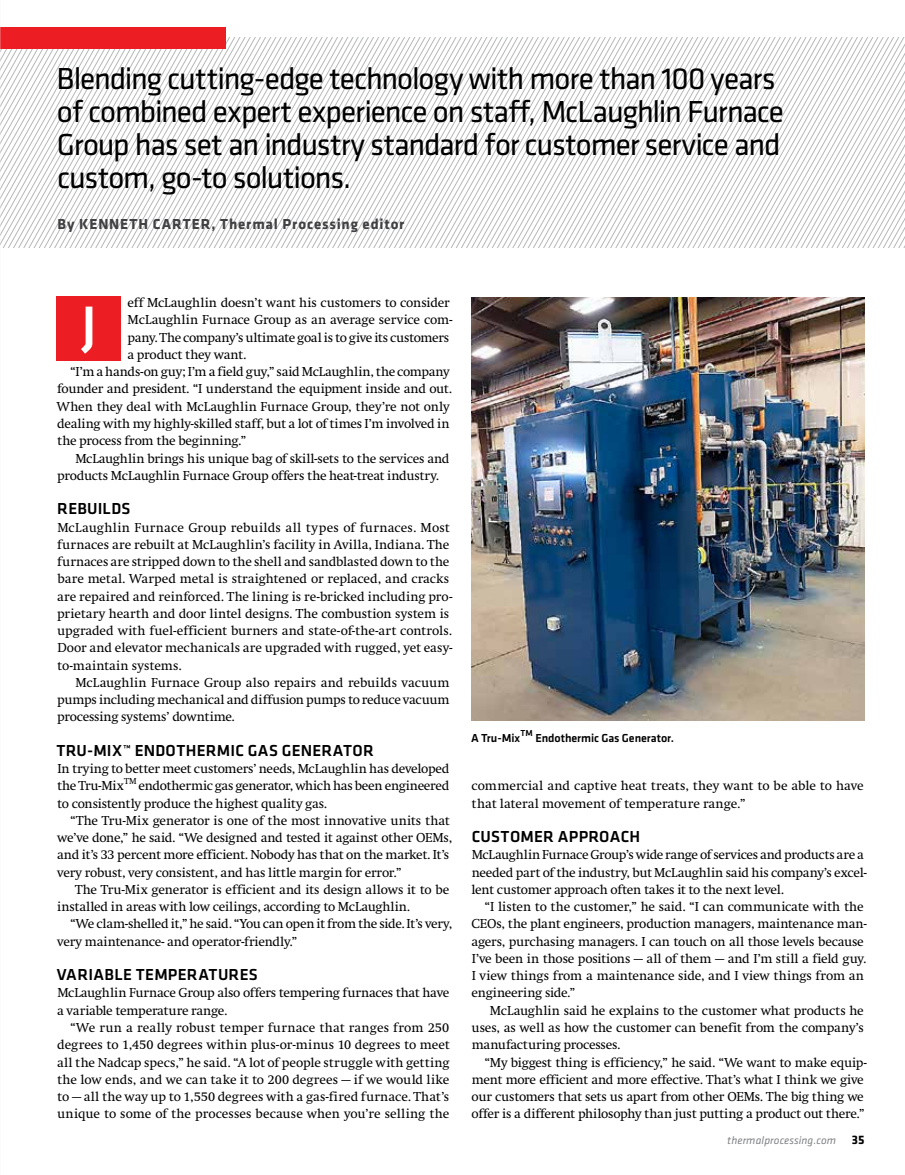
<style>
.page{position:relative;width:905px;height:1175px;background:#fff}
.page>*{position:absolute;margin:0;border:0;box-sizing:border-box;transform-origin:0 0}
.t1{font:500 54px "Klavika Basic";color:#fff}
.t2{font:31.5px/33px "Klavika Basic";letter-spacing:-.035em;color:#000}
.t3{font:500 16.5px "Klavika Basic";letter-spacing:.015em;color:#000}
.t4{font:700 15px "Klavika Basic";letter-spacing:.055em;color:#414042}
.t5{font:13.5px/17.2px "Swift";letter-spacing:-.015em;color:#000}
.t6{font:500 12px "Klavika Basic";letter-spacing:-.005em;color:#000}
.t7{font:italic 11.25px "Klavika Basic";letter-spacing:.01em;color:#808285}
.t8{font:500 9px "Klavika Basic";color:#000}
.s1{font-weight:700;font-style:normal;font-size:12.75px;color:#000}
</style>
<div class="page">
<svg style="left:1px;top:38px;width:903px;height:209px"></svg>
<div style="left:0;top:27px;width:225px;height:21px;background:#ed1d24"></div>
<img style="left:0;top:0;width:1px;height:1174px">
<div style="left:57px;top:296px;width:64px;height:64px;background:#ed1d24"></div>
<img style="left:471px;top:297px;width:393px;height:424px">
<h2 class="t2" style="left:57px;top:61px;width:729px">Blending cutting-edge technology with more than 100 years of combined expert experience on staff, McLaughlin Furnace Group has set an industry standard for customer service and custom, go-to solutions.</h2>
<p class="t4" style="left:58px;top:213px;width:348px">By KENNETH CARTER, Thermal Processing editor</p>
<p class="t5" style="left:127px;top:294px;width:324px">eff McLaughlin doesn’t want his customers to consider</p>
<p class="t5" style="left:128px;top:312px;width:326px">McLaughlin Furnace Group as an average service com-</p>
<p class="t5" style="left:127px;top:329px;width:323px">pany. The company’s ultimate goal is to give its customers</p>
<p class="t5" style="left:127px;top:346px;width:120px">a product they want.</p>
<p class="t5" style="left:70px;top:363px;width:381px">“I’m a hands-on guy; I’m a field guy,” said McLaughlin, the company</p>
<p class="t5" style="left:57px;top:381px;width:396px">founder and president. “I understand the equipment inside and out.</p>
<p class="t5" style="left:57px;top:398px;width:394px">When they deal with McLaughlin Furnace Group, they’re not only</p>
<p class="t5" style="left:57px;top:415px;width:394px">dealing with my highly-skilled staff, but a lot of times I’m involved in</p>
<p class="t5" style="left:57px;top:432px;width:190px">the process from the beginning.”</p>
<p class="t5" style="left:75px;top:450px;width:376px">McLaughlin brings his unique bag of skill-sets to the services and</p>
<p class="t5" style="left:57px;top:467px;width:383px">products McLaughlin Furnace Group offers the heat-treat industry.</p>
<p class="t3" style="left:57px;top:497px;width:75px">REBUILDS</p>
<p class="t5" style="left:57px;top:519px;width:396px">McLaughlin Furnace Group rebuilds all types of furnaces. Most furnaces are rebuilt at McLaughlin’s facility in Avilla, Indiana. The furnaces are stripped down to the shell and sandblasted down to the bare metal. Warped metal is straightened or replaced, and cracks are repaired and reinforced. The lining is re-bricked including pro&shy;prietary hearth and door lintel designs. The combustion system is upgraded with fuel-efficient burners and state-of-the-art controls.<br>Door and elevator mechanicals are upgraded with rugged, yet easy&shy;to-maintain systems.</p>
<p class="t5" style="left:57px;top:674px;width:394px;text-align:justify;text-indent:18px">McLaughlin Furnace Group also repairs and rebuilds vacuum pumps including mechanical and diffusion pumps to reduce vacuum processing systems’ downtime.</p>
<p class="t3" style="left:56px;top:739px;width:319px">TRU-MIX™ ENDOTHERMIC GAS GENERATOR</p>
<p class="t5" style="left:57px;top:760px;width:394px;text-align:justify">In trying to better meet customers’ needs, McLaughlin has developed the Tru-Mix<sup>TM</sup> endothermic gas generator, which has been engineered to consistently produce the highest quality gas.</p>
<p class="t5" style="left:57px;top:812px;width:396px;text-indent:13px">“The Tru-Mix generator is one of the most innovative units that we’ve done,” he said. “We designed and tested it against other OEMs, and it’s 33 percent more efficient. Nobody has that on the market. It’s very robust, very consistent, and has little margin for error.”</p>
<p class="t5" style="left:57px;top:881px;width:393px;text-indent:18px">The Tru-Mix generator is efficient and its design allows it to be installed in areas with low ceilings, according to McLaughlin.</p>
<p class="t5" style="left:57px;top:915px;width:396px;text-indent:13px">“We clam-shelled it,” he said. “You can open it from the side. It’s very, very maintenance- and operator-friendly.”</p>
<p class="t3" style="left:57px;top:963px;width:202px">VARIABLE TEMPERATURES</p>
<p class="t5" style="left:57px;top:984px;width:393px">McLaughlin Furnace Group also offers tempering furnaces that have a variable temperature range.</p>
<p class="t5" style="left:57px;top:1019px;width:394px;text-align:justify;text-indent:13px">“We run a really robust temper furnace that ranges from 250 degrees to 1,450 degrees within plus-or-minus 10 degrees to meet all the Nadcap specs,” he said. “A lot of people struggle with getting the low ends, and we can take it to 200 degrees — if we would like to — all the way up to 1,550 degrees with a gas-fired furnace. That’s unique to some of the processes because when you’re selling the</p>
<h1 class="t1" style="left:82px;top:288px;width:16px">J</h1>
<p class="t8" style="left:520px;top:727px;width:14px">TM</p>
<p class="t6" style="left:535px;top:730px;width:140px">Endothermic Gas Generator.</p>
<p class="t6" style="left:471px;top:730px;width:51px">A Tru-Mix</p>
<p class="t5" style="left:471px;top:777px;width:393px">commercial and captive heat treats, they want to be able to have that lateral movement of temperature range.”</p>
<p class="t3" style="left:471px;top:825px;width:170px">CUSTOMER APPROACH</p>
<p class="t5" style="left:471px;top:846px;width:396px">McLaughlin Furnace Group’s wide range of services and products are a needed part of the industry, but McLaughlin said his company’s excel&shy;lent customer approach often takes it to the next level.</p>
<p class="t5" style="left:471px;top:898px;width:396px;text-indent:13px">“I listen to the customer,” he said. “I can communicate with the CEOs, the plant engineers, production managers, maintenance man&shy;agers, purchasing managers. I can touch on all those levels because I’ve been in those positions — all of them — and I’m still a field guy.<br>I view things from a maintenance side, and I view things from an engineering side.”</p>
<p class="t5" style="left:471px;top:1002px;width:394px;text-align:justify;text-indent:18px">McLaughlin said he explains to the customer what products he uses, as well as how the customer can benefit from the company’s manufacturing processes.</p>
<p class="t5" style="left:471px;top:1053px;width:396px;text-indent:13px">“My biggest thing is efficiency,” he said. “We want to make equip&shy;ment more efficient and more effective. That’s what I think we give our customers that sets us apart from other OEMs. The big thing we offer is a different philosophy than just putting a product out there.”</p>
<p class="t7" style="left:727px;top:1133px;width:139px">thermalprocessing.com <span class="s1">35</span></p>
</div>
